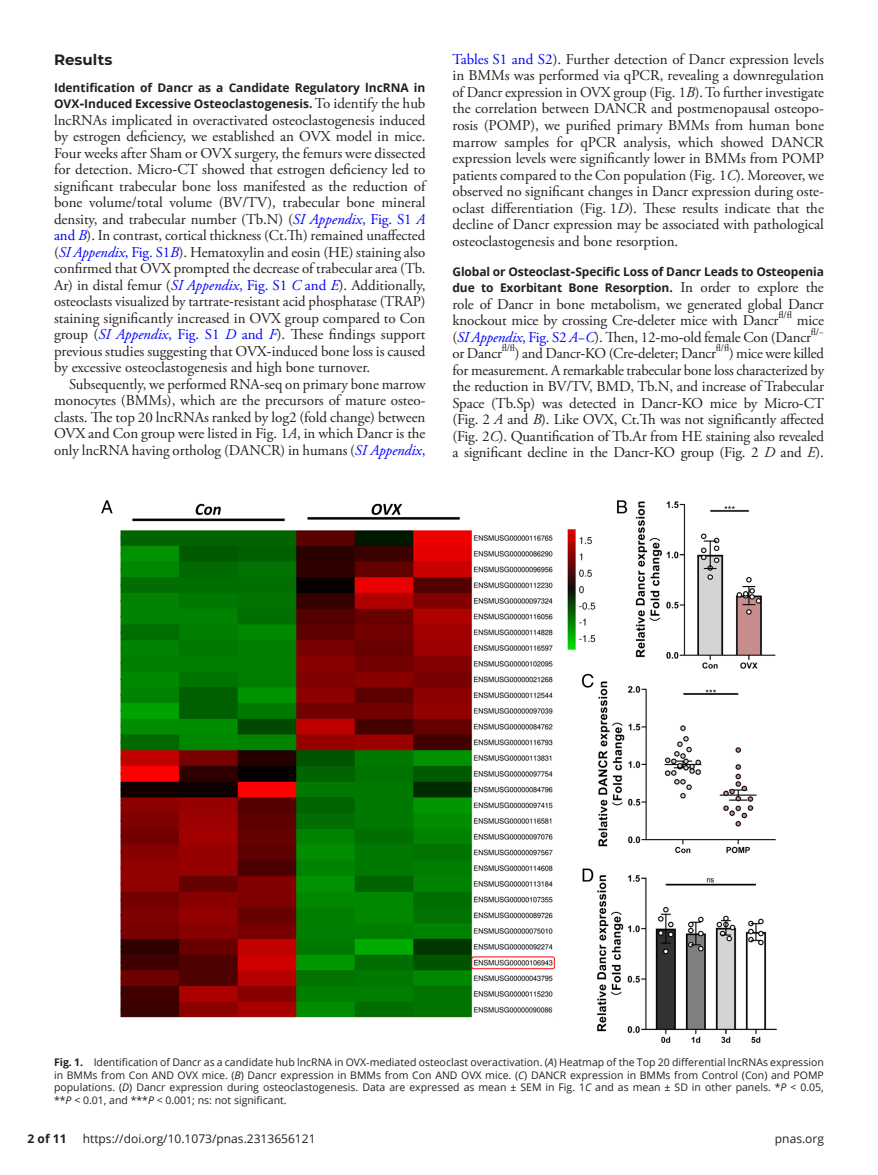
<style>
.page{position:relative;width:878px;height:1175px;background:#fff}
.page>*{position:absolute;margin:0;border:0;box-sizing:border-box;transform-origin:0 0}
.t1{font:15px/16.5px "Adobe Garamond Pro";letter-spacing:-.01em;color:#231f20;text-align:justify}
.t2{font:700 15px "Montserrat";color:#231f20}
.t3{font:700 12px/16.5px "Open Sans";color:#231f20}
.t4{font:12px "Open Sans";color:#231f20}
.t5{font:10.5px/12.8px "Open Sans";color:#231f20;text-align:justify}
.t6{font:10.05px "Adobe Garamond Pro";color:#231f20}
.s1{font-family:"STIX";font-size:15px}
.s2{font-family:"Adobe Garamond Pro";font-weight:400;font-size:15px}
.s3{font-family:"STIX"}
.s4{font-style:italic;color:#00f}
.s5{color:#00f}
.s6{font-style:italic}
.s7{font-weight:700}
</style>
<div class="page">
<img style="left:101px;top:500px;width:676px;height:543px">
<p class="t2" style="left:54px;top:48px;width:60px">Results</p>
<p class="t3" style="left:54px;top:79px;width:373px">Identification of Dancr as a Candidate Regulatory lncRNA in<br>OVX<span class="s1">-</span>Induced Excessive Osteoclastogenesis. <span class="s2">To identify the hub</span></p>
<p class="t1" style="left:54px;top:112px;width:373px">lncRNAs implicated in overactivated osteoclastogenesis induced by estrogen deficiency, we established an OVX model in mice.<br>Four weeks after Sham or OVX surgery, the femurs were dissected for detection. Micro<span class="s3">-</span>CT showed that estrogen deficiency led to significant trabecular bone loss manifested as the reduction of bone volume/total volume (BV/TV), trabecular bone mineral density, and trabecular number (Tb.N) (<span class="s4">SI Appendix</span><span class="s5">, Fig. S1</span> <span class="s4">A </span><span class="s5">and</span> <span class="s4">B</span>). In contrast, cortical thickness (Ct.Th) remained unaffected (<span class="s4">SI Appendix</span><span class="s5">, Fig. S1</span><span class="s4">B</span>). Hematoxylin and eosin (HE) staining also confirmed that OVX prompted the decrease of trabecular area (Tb.<br>Ar) in distal femur (<span class="s4">SI Appendix</span><span class="s5">, Fig. S1</span> <span class="s4">C</span> <span class="s5">and</span> <span class="s4">E</span>). Additionally, osteoclasts visualized by tartrate<span class="s3">-</span>resistant acid phosphatase (TRAP) staining significantly increased in OVX group compared to Con group (<span class="s4">SI Appendix</span><span class="s5">, Fig. S1</span> <span class="s4">D</span> <span class="s5">and</span> <span class="s4">F</span>). These findings support previous studies suggesting that OVX<span class="s3">-</span>induced bone loss is caused by excessive osteoclastogenesis and high bone turnover.</p>
<p class="t1" style="left:54px;top:376px;width:373px;text-indent:15px">Subsequently, we performed RNA<span class="s3">-</span>seq on primary bone marrow monocytes (BMMs), which are the precursors of mature osteo&shy;clasts. The top 20 lncRNAs ranked by log2 (fold change) between OVX and Con group were listed in Fig. 1<span class="s6">A</span>, in which Dancr is the only lncRNA having ortholog (DANCR) in humans (<span class="s4">SI Appendix</span><span class="s5">,</span></p>
<p class="t1" style="left:452px;top:51px;width:373px"><span class="s5">Tables S1 and S2</span>). Further detection of Dancr expression levels in BMMs was performed via qPCR, revealing a downregulation of Dancr expression in OVX group (Fig. 1<span class="s6">B</span>). To further investigate the correlation between DANCR and postmenopausal osteopo&shy;rosis (POMP), we purified primary BMMs from human bone marrow samples for qPCR analysis, which showed DANCR expression levels were significantly lower in BMMs from POMP patients compared to the Con population (Fig. 1<span class="s6">C</span>). Moreover, we observed no significant changes in Dancr expression during oste&shy;oclast differentiation (Fig. 1<span class="s6">D</span>). These results indicate that the decline of Dancr expression may be associated with pathological osteoclastogenesis and bone resorption.</p>
<p class="t3" style="left:452px;top:263px;width:373px">Global or Osteoclast<span class="s1">-</span>Specific Loss of Dancr Leads to Osteopenia due to Exorbitant Bone Resorption. <span class="s2">In order to explore the</span></p>
<p class="t1" style="left:452px;top:296px;width:373px">role of Dancr in bone metabolism, we generated global Dancr knockout mice by crossing Cre<span class="s3">-</span>deleter mice with Dancr</p>
<p class="t6" style="left:778px;top:309px;width:15px">fl/fl</p>
<p class="t1" style="left:452px;top:312px;width:373px;text-indent:344px">mice (<span class="s4">SI Appendix</span><span class="s5">, Fig. S2</span> <span class="s4">A</span><span class="s5">−</span><span class="s4">C</span>). Then, 12<span class="s3">-</span>mo<span class="s3">-</span>old female Con (Dancr</p>
<p class="t6" style="left:810px;top:325px;width:15px">fl/−</p>
<p class="t6" style="left:501px;top:342px;width:15px">fl/fl</p>
<p class="t1" style="left:514px;top:345px;width:203px">) and Dancr<span class="s3">-</span>KO (Cre<span class="s3">-</span>deleter; Dancr</p>
<p class="t6" style="left:715px;top:342px;width:15px">fl/fl</p>
<p class="t1" style="left:452px;top:345px;width:373px;text-indent:276px">) mice were killed for measurement. A remarkable trabecular bone loss characterized by the reduction in BV/TV, BMD, Tb.N, and increase of Trabecular Space (Tb.Sp) was detected in Dancr<span class="s3">-</span>KO mice by Micro<span class="s3">-</span>CT (Fig. 2 <span class="s6">A</span> and <span class="s6">B</span>). Like OVX, Ct.Th was not significantly affected (Fig. 2<span class="s6">C</span>). Quantification of Tb.Ar from HE staining also revealed a significant decline in the Dancr<span class="s3">-</span>KO group (Fig. 2 <span class="s6">D</span> and <span class="s6">E</span>).</p>
<p class="t1" style="left:452px;top:345px;width:51px">or Dancr</p>
<p class="t5" style="left:54px;top:1055px;width:771px"><span class="s7">Fig. 1.</span> Identification of Dancr as a candidate hub lncRNA in OVX<span class="s3">-</span>mediated osteoclast overactivation. (<span class="s6">A</span>) Heatmap of the Top 20 differential lncRNAs expression in BMMs from Con AND OVX mice. (<span class="s6">B</span>) Dancr expression in BMMs from Con AND OVX mice. (<span class="s6">C</span>) DANCR expression in BMMs from Control (Con) and POMP populations. (<span class="s6">D</span>) Dancr expression during osteoclastogenesis. Data are expressed as mean ± SEM in Fig. 1<span class="s6">C</span> and as mean ± SD in other panels. *<span class="s6">P</span> &lt; 0.05, **<span class="s6">P</span> &lt; 0.01, and ***<span class="s6">P</span> &lt; 0.001; ns: not significant.</p>
<p class="t3" style="left:28px;top:1130px;width:40px">2 of 11</p>
<p class="t4" style="left:83px;top:1130px;width:234px">https://doi.org/10.1073/pnas.2313656121</p>
<p class="t4" style="left:774px;top:1130px;width:51px">pnas.org</p>
</div>
